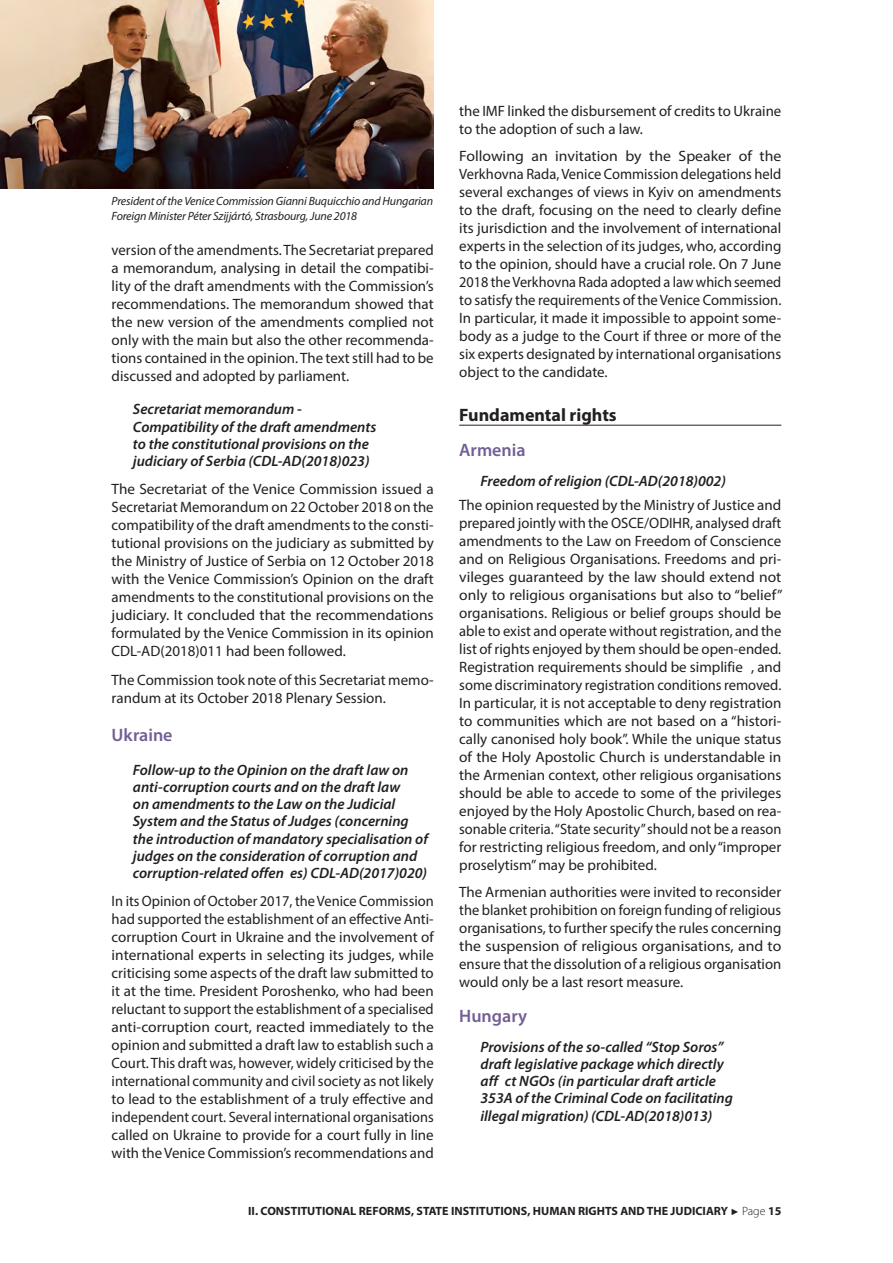
<style>
.page{position:relative;width:893px;height:1263px;background:#fff}
.page>*{position:absolute;margin:0;border:0;box-sizing:border-box;transform-origin:0 0}
.t1{font:600 18px "Myriad Pro";color:#735e96}
.t2{font:700 18px "Myriad Pro";color:#231f20}
.t3{font:15px/18px "Myriad Pro";color:#231f20;text-align:justify}
.t4{font:15px/18px "Myriad Pro";color:#231f20;text-align:justify;scale:.96 1}
.t5{font:italic 600 15px/17.2px "Myriad Pro";color:#231f20}
.t6{font:15px/18px "Myriad Pro";color:#231f20;text-align:justify;scale:1.05 1}
.t7{font:italic 12px/14.4px "Myriad Pro";letter-spacing:-.015em;color:#231f20}
.t8{font:700 12px "Myriad Pro";color:#231f20}
.s1{font-family:"Arial";font-weight:400;font-size:9px}
.s2{font-weight:300}
</style>
<div class="page">
<hr style="left:459px;top:425px;width:322px;height:1px;background:#231f20">
<img style="left:0;top:0;width:434px;height:189px">
<p class="t7" style="left:112px;top:194px;width:323px">President of the Venice Commission Gianni Buquicchio and Hungarian<br>Foreign Minister Péter Szijjártó, Strasbourg, June 2018</p>
<p class="t3" style="left:112px;top:241px;width:324px">version of the amendments. The Secretariat prepared a memorandum, analysing in detail the compatibi&shy;lity of the draft amendments with the Commission’s recommendations. The memorandum showed that the new version of the amendments complied not only with the main but also the other recommenda&shy;tions contained in the opinion. The text still had to be discussed and adopted by parliament.</p>
<p class="t5" style="left:133px;top:400px;width:245px">Secretariat memorandum - Compatibility of the draft amendments to the constitutional provisions on the judiciary of Serbia (CDL-AD(2018)023)</p>
<p class="t3" style="left:112px;top:479px;width:324px">The Secretariat of the Venice Commission issued a Secretariat Memorandum on 22 October 2018 on the compatibility of the draft amendments to the consti&shy;tutional provisions on the judiciary as submitted by the Ministry of Justice of Serbia on 12 October 2018 with the Venice Commission’s Opinion on the draft amendments to the constitutional provisions on the judiciary. It concluded that the recommendations formulated by the Venice Commission in its opinion CDL-AD(2018)011 had been followed.</p>
<p class="t3" style="left:112px;top:671px;width:324px">The Commission took note of this Secretariat memo&shy;randum at its October 2018 Plenary Session.</p>
<p class="t1" style="left:112px;top:724px;width:62px">Ukraine</p>
<p class="t5" style="left:133px;top:761px;width:297px">Follow-up to the Opinion on the draft law on anti-corruption courts and on the draft law<br>on amendments to the Law on the Judicial System and the Status of Judges (concerning the introduction of mandatory specialisation of judges on the consideration of corruption and corruption-related offen es) CDL-AD(2017)020)</p>
<p class="t4" style="left:112px;top:891px;width:337px">In its Opinion of October 2017, the Venice Commission had supported the establishment of an effective Anti&shy;corruption Court in Ukraine and the involvement of international experts in selecting its judges, while criticising some aspects of the draft law submitted to it at the time. President Poroshenko, who had been reluctant to support the establishment of a specialised anti-corruption court, reacted immediately to the opinion and submitted a draft law to establish such a Court. This draft was, however, widely criticised by the international community and civil society as not likely to lead to the establishment of a truly effective and independent court. Several international organisations called on Ukraine to provide for a court fully in line with the Venice Commission’s recommendations and</p>
<p class="t3" style="left:459px;top:102px;width:324px">the IMF linked the disbursement of credits to Ukraine to the adoption of such a law.</p>
<p class="t6" style="left:459px;top:147px;width:308px">Following an invitation by the Speaker of the Verkhovna Rada, Venice Commission delegations held several exchanges of views in Kyiv on amendments to the draft, focusing on the need to clearly define its jurisdiction and the involvement of international experts in the selection of its judges, who, according to the opinion, should have a crucial role. On 7 June 2018 the Verkhovna Rada adopted a law which seemed to satisfy the requirements of the Venice Commission.<br>In particular, it made it impossible to appoint some&shy;body as a judge to the Court if three or more of the six experts designated by international organisations object to the candidate.</p>
<p class="t2" style="left:459px;top:403px;width:159px">Fundamental rights</p>
<p class="t1" style="left:459px;top:438px;width:68px">Armenia</p>
<p class="t5" style="left:480px;top:471px;width:247px">Freedom of religion (CDL-AD(2018)002)</p>
<p class="t3" style="left:459px;top:496px;width:325px">The opinion requested by the Ministry of Justice and prepared jointly with the OSCE/ODIHR, analysed draft amendments to the Law on Freedom of Conscience and on Religious Organisations. Freedoms and pri&shy;vileges guaranteed by the law should extend not only to religious organisations but also to “belief” organisations. Religious or belief groups should be able to exist and operate without registration, and the list of rights enjoyed by them should be open-ended.<br>Registration requirements should be simplifie , and some discriminatory registration conditions removed.<br>In particular, it is not acceptable to deny registration to communities which are not based on a “histori&shy;cally canonised holy book”. While the unique status of the Holy Apostolic Church is understandable in the Armenian context, other religious organisations should be able to accede to some of the privileges enjoyed by the Holy Apostolic Church, based on rea&shy;sonable criteria. “State security” should not be a reason for restricting religious freedom, and only “improper proselytism” may be prohibited.</p>
<p class="t3" style="left:459px;top:882px;width:324px">The Armenian authorities were invited to reconsider the blanket prohibition on foreign funding of religious organisations, to further specify the rules concerning the suspension of religious organisations, and to ensure that the dissolution of a religious organisation would only be a last resort measure.</p>
<p class="t1" style="left:459px;top:1004px;width:69px">Hungary</p>
<p class="t5" style="left:480px;top:1037px;width:254px">Provisions of the so-called “Stop Soros” draft legislative package which directly aff ct NGOs (in particular draft article 353A of the Criminal Code on facilitating illegal migration) (CDL-AD(2018)013)</p>
<p class="t8" style="left:248px;top:1203px;width:535px">II. CONSTITUTIONAL REFORMS, STATE INSTITUTIONS, HUMAN RIGHTS AND THE JUDICIARY <span class="s1">►</span> <span class="s2">Page</span> 15</p>
</div>
